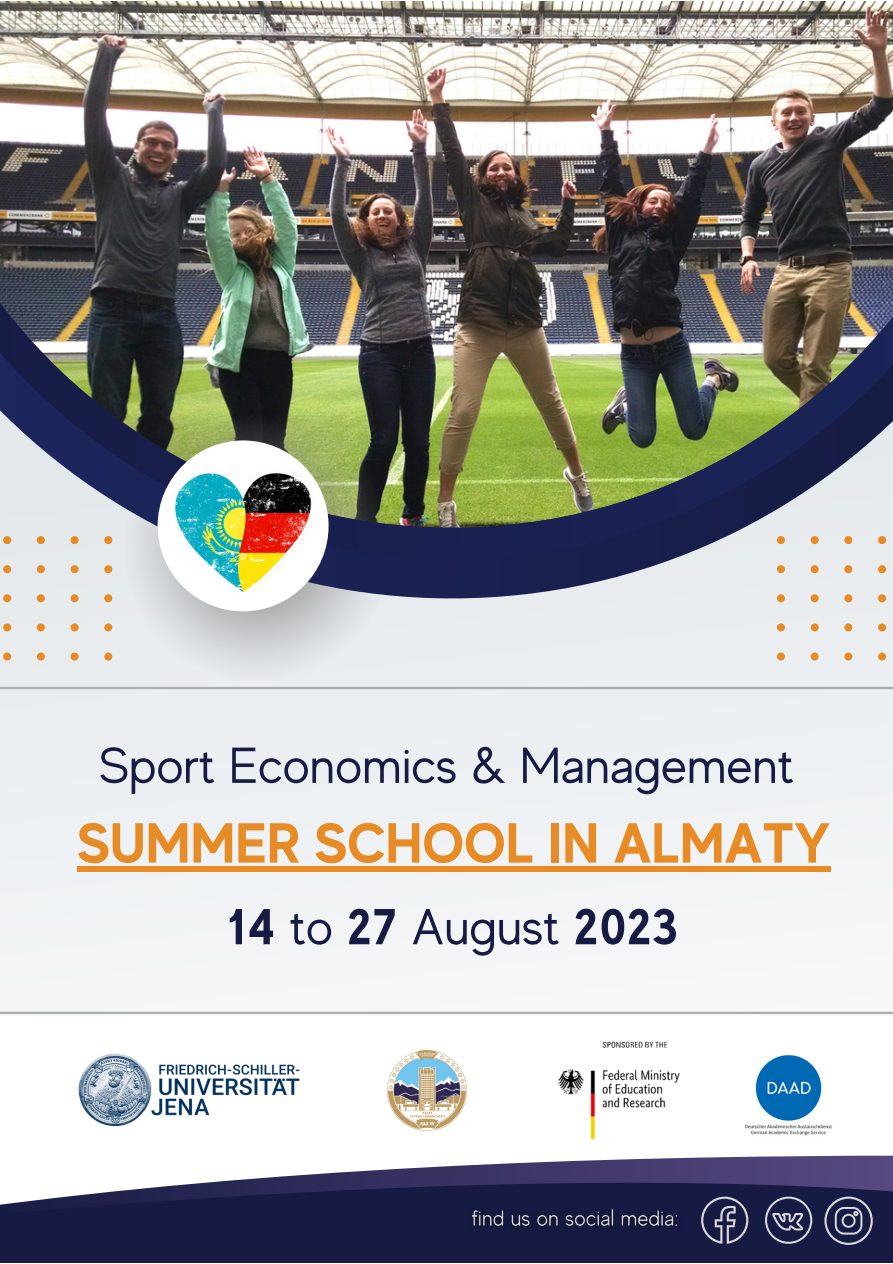
<style>
.page{position:relative;width:893px;height:1264px;background:#fff}
.page>*{position:absolute;margin:0;border:0;box-sizing:border-box;transform-origin:0 0}
.t1{font:700 56.25px "MADE Evolve Sans";color:#e68b25}
.t2{font:50.4px "MADE Evolve Sans";color:#171b43}
.t3{font:700 50.4px "MADE Evolve Sans";color:#171b43}
.s1{font-weight:400}
</style>
<div class="page">
<img style="left:0;top:1px;width:892px;height:259px">
<div style="left:0;top:598px;width:892px;height:418px;background:#eff2f3"></div>
<svg style="left:3px;top:598px;width:8px;height:4px"></svg>
<svg style="left:37px;top:598px;width:8px;height:4px"></svg>
<svg style="left:71px;top:598px;width:8px;height:4px"></svg>
<svg style="left:104px;top:598px;width:8px;height:4px"></svg>
<svg style="left:3px;top:623px;width:8px;height:8px"></svg>
<svg style="left:37px;top:623px;width:8px;height:8px"></svg>
<svg style="left:71px;top:623px;width:8px;height:8px"></svg>
<svg style="left:104px;top:623px;width:8px;height:8px"></svg>
<svg style="left:3px;top:652px;width:8px;height:8px"></svg>
<svg style="left:37px;top:652px;width:8px;height:8px"></svg>
<svg style="left:71px;top:652px;width:8px;height:8px"></svg>
<svg style="left:104px;top:652px;width:8px;height:8px"></svg>
<svg style="left:123px;top:598px;width:268px;height:84px;background:#dde0e3"></svg>
<svg style="left:0;top:559px;width:892px;height:39px;background:#9a9eb0"></svg>
<img style="left:0;top:260px;width:892px;height:299px">
<hr style="left:0;top:1011px;width:892px;height:2px;background:#adadad">
<div style="left:158px;top:440px;width:170px;height:171px;background:#fff;border-radius:50%"></div>
<hr style="left:0;top:687px;width:892px;height:2px;background:#adadad">
<svg style="left:776px;top:536px;width:8px;height:8px"></svg>
<svg style="left:810px;top:536px;width:8px;height:8px"></svg>
<svg style="left:844px;top:536px;width:8px;height:8px"></svg>
<svg style="left:878px;top:536px;width:8px;height:8px"></svg>
<svg style="left:776px;top:565px;width:8px;height:8px"></svg>
<svg style="left:810px;top:565px;width:8px;height:8px"></svg>
<svg style="left:844px;top:565px;width:8px;height:8px"></svg>
<svg style="left:878px;top:565px;width:8px;height:8px"></svg>
<svg style="left:776px;top:594px;width:8px;height:8px"></svg>
<svg style="left:810px;top:594px;width:8px;height:8px"></svg>
<svg style="left:844px;top:594px;width:8px;height:8px"></svg>
<svg style="left:878px;top:594px;width:8px;height:8px"></svg>
<svg style="left:776px;top:623px;width:8px;height:8px"></svg>
<svg style="left:810px;top:623px;width:8px;height:8px"></svg>
<svg style="left:844px;top:623px;width:8px;height:8px"></svg>
<svg style="left:878px;top:623px;width:8px;height:8px"></svg>
<svg style="left:776px;top:652px;width:8px;height:8px"></svg>
<svg style="left:810px;top:652px;width:8px;height:8px"></svg>
<svg style="left:844px;top:652px;width:8px;height:8px"></svg>
<svg style="left:878px;top:652px;width:8px;height:8px"></svg>
<div style="left:0;top:1254px;width:892px;height:8px;background:#171b43"></div>
<svg style="left:0;top:1126px;width:892px;height:128px"></svg>
<svg style="left:701px;top:1196px;width:47px;height:47px;background:#444766"></svg>
<svg style="left:765px;top:1196px;width:47px;height:47px;background:#434665"></svg>
<svg style="left:824px;top:1196px;width:48px;height:48px;background:#464967"></svg>
<img style="left:164px;top:453px;width:158px;height:159px">
<img style="left:388px;top:1050px;width:78px;height:80px">
<img style="left:462px;top:1197px;width:227px;height:45px">
<img style="left:79px;top:1053px;width:220px;height:73px">
<img style="left:538px;top:1041px;width:203px;height:110px">
<img style="left:733px;top:1041px;width:110px;height:104px">
<div style="left:77px;top:866px;width:753px;height:5px;background:#e68b25"></div>
<p class="t2" style="left:99px;top:737px;width:696px">Sport Economics &amp; Management</p>
<p class="t1" style="left:77px;top:810px;width:754px">SUMMER SCHOOL IN ALMATY</p>
<p class="t3" style="left:228px;top:897px;width:452px">14 <span class="s1">to</span> 27 <span class="s1">August</span> 2023</p>
</div>
